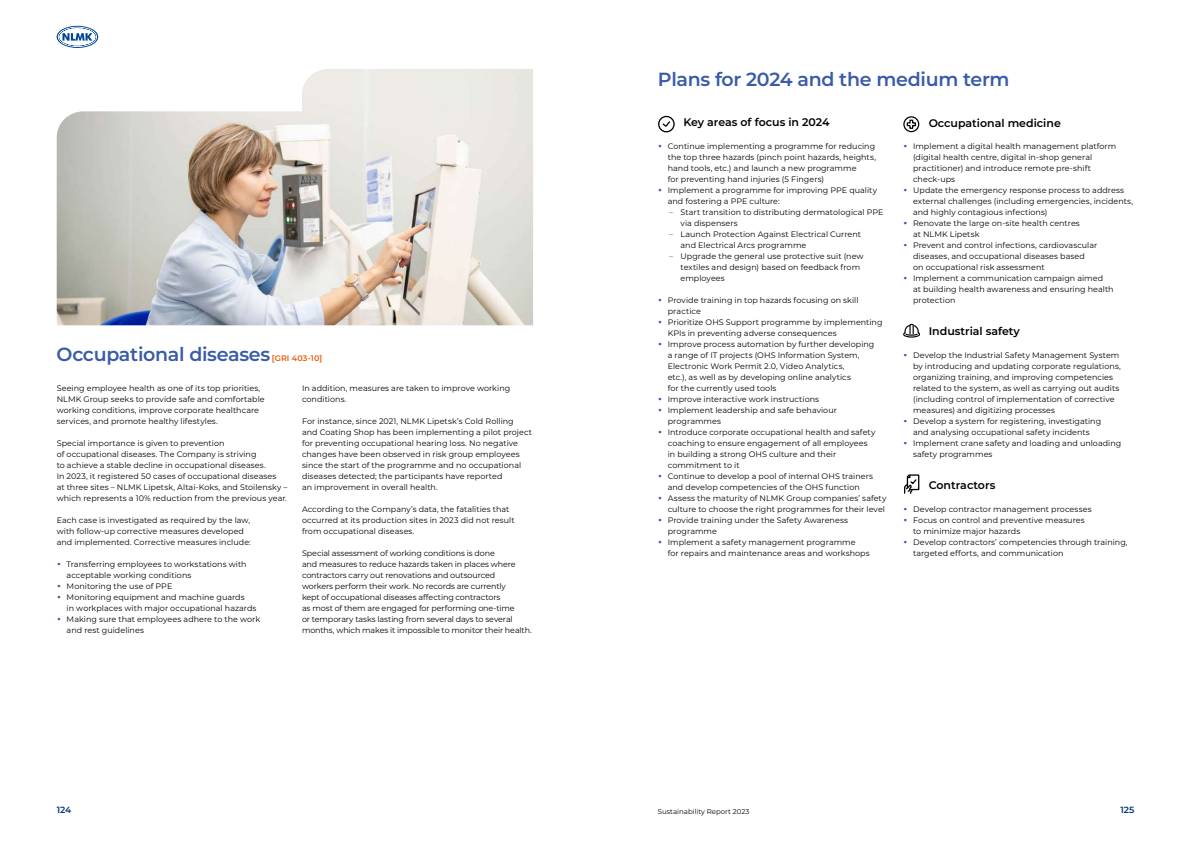
<style>
.page{position:relative;width:1191px;height:842px;background:#fff}
.page>*{position:absolute;margin:0;border:0;box-sizing:border-box;transform-origin:0 0}
.t1{font:600 19px "Montserrat";letter-spacing:-.015em;color:#3a5ba7}
.t2{font:600 11px "Montserrat";color:#000}
.t3{font:600 9px "Montserrat";color:#043873}
.t4{font:8px/11px "Montserrat";letter-spacing:.005em;color:#000}
.t5{font:8px/11px "Montserrat";letter-spacing:-.015em;color:#000}
.t6{font:600 8px "Montserrat";letter-spacing:.015em;color:#ea5b0b}
.t7{font:7px "Montserrat";color:#000}
.s1{font-family:"Inter V";color:#3a5ba7}
.s2{color:#3a5ba7}
</style>
<div class="page">
<svg style="left:658px;top:115px;width:17px;height:18px"></svg>
<img style="left:57px;top:69px;width:476px;height:256px">
<svg style="left:903px;top:324px;width:17px;height:14px"></svg>
<svg style="left:904px;top:474px;width:16px;height:20px"></svg>
<svg style="left:906px;top:119px;width:10px;height:10px"></svg>
<div style="left:903px;top:116px;width:16px;height:16px;border:1px solid #000;border-radius:50%"></div>
<svg style="left:57px;top:26px;width:41px;height:22px"></svg>
<h1 class="t1" style="left:57px;top:341px;width:215px">Occupational diseases</h1>
<p class="t6" style="left:272px;top:352px;width:52px">[GRI 403-10]</p>
<p class="t4" style="left:57px;top:383px;width:210px">Seeing employee health as one of its top priorities, NLMK Group seeks to provide safe and comfortable working conditions, improve corporate healthcare services, and promote healthy lifestyles.</p>
<p class="t4" style="left:57px;top:438px;width:232px">Special importance is given to prevention<br>of occupational diseases. The Company is striving<br>to achieve a stable decline in occupational diseases.<br>In 2023, it registered 50 cases of occupational diseases<br>at three sites – NLMK Lipetsk, Altai-Koks, and Stoilensky – which represents a 10% reduction from the previous year.</p>
<p class="t4" style="left:57px;top:515px;width:196px">Each case is investigated as required by the law, with follow-up corrective measures developed and implemented. Corrective measures include:</p>
<p class="t4" style="left:57px;top:559px;width:191px"><span class="s1">գ</span> Transferring employees to workstations with</p>
<p class="t4" style="left:67px;top:570px;width:126px">acceptable working conditions</p>
<p class="t4" style="left:57px;top:581px;width:117px"><span class="s1">գ</span> Monitoring the use of PPE</p>
<p class="t4" style="left:57px;top:592px;width:189px"><span class="s1">գ</span> Monitoring equipment and machine guards</p>
<p class="t4" style="left:67px;top:603px;width:191px">in workplaces with major occupational hazards</p>
<p class="t4" style="left:57px;top:614px;width:205px"><span class="s1">գ</span> Making sure that employees adhere to the work</p>
<p class="t4" style="left:67px;top:625px;width:79px">and rest guidelines</p>
<p class="t4" style="left:302px;top:383px;width:210px">In addition, measures are taken to improve working conditions.</p>
<p class="t4" style="left:302px;top:416px;width:232px">For instance, since 2021, NLMK Lipetsk’s Cold Rolling<br>and Coating Shop has been implementing a pilot project for preventing occupational hearing loss. No negative changes have been observed in risk group employees since the start of the programme and no occupational diseases detected; the participants have reported<br>an improvement in overall health.</p>
<p class="t4" style="left:302px;top:504px;width:214px">According to the Company’s data, the fatalities that occurred at its production sites in 2023 did not result from occupational diseases.</p>
<p class="t5" style="left:302px;top:548px;width:231px">Special assessment of working conditions is done<br>and measures to reduce hazards taken in places where contractors carry out renovations and outsourced<br>workers perform their work. No records are currently<br>kept of occupational diseases affecting contractors<br>as most of them are engaged for performing one-time<br>or temporary tasks lasting from several days to several months, which makes it impossible to monitor their health.</p>
<h1 class="t1" style="left:658px;top:65px;width:353px">Plans for 2024 and the medium term</h1>
<h2 class="t2" style="left:683px;top:115px;width:148px">Key areas of focus in 2024</h2>
<p class="t4" style="left:658px;top:141px;width:219px"><span class="s1">գ</span> Continue implementing a programme for reducing</p>
<p class="t4" style="left:668px;top:152px;width:210px">the top three hazards (pinch point hazards, heights,</p>
<p class="t4" style="left:668px;top:163px;width:190px">hand tools, etc.) and launch a new programme</p>
<p class="t4" style="left:668px;top:174px;width:158px">for preventing hand injuries (5 Fingers)</p>
<p class="t4" style="left:658px;top:185px;width:221px"><span class="s1">գ</span> Implement a programme for improving PPE quality</p>
<p class="t4" style="left:668px;top:196px;width:114px">and fostering a PPE culture:</p>
<p class="t4" style="left:680px;top:207px;width:204px;text-indent:-11px"><span class="s2">–</span> Start transition to distributing dermatological PPE via dispensers</p>
<p class="t4" style="left:680px;top:229px;width:182px;text-indent:-11px"><span class="s2">–</span> Launch Protection Against Electrical Current and Electrical Arcs programme</p>
<p class="t4" style="left:680px;top:251px;width:184px;text-indent:-11px"><span class="s2">–</span> Upgrade the general use protective suit (new textiles and design) based on feedback from employees</p>
<p class="t4" style="left:658px;top:295px;width:202px"><span class="s1">գ</span> Provide training in top hazards focusing on skill</p>
<p class="t4" style="left:668px;top:306px;width:35px">practice</p>
<p class="t4" style="left:658px;top:317px;width:226px"><span class="s1">գ</span> Prioritize OHS Support programme by implementing</p>
<p class="t4" style="left:668px;top:328px;width:170px">KPIs in preventing adverse consequences</p>
<p class="t4" style="left:658px;top:339px;width:218px"><span class="s1">գ</span> Improve process automation by further developing</p>
<p class="t4" style="left:668px;top:350px;width:193px">a range of IT projects (OHS Information System,</p>
<p class="t4" style="left:668px;top:361px;width:178px">Electronic Work Permit 2.0, Video Analytics,</p>
<p class="t4" style="left:668px;top:372px;width:185px">etc.), as well as by developing online analytics</p>
<p class="t4" style="left:668px;top:383px;width:110px">for the currently used tools</p>
<p class="t4" style="left:658px;top:394px;width:163px"><span class="s1">գ</span> Improve interactive work instructions</p>
<p class="t4" style="left:658px;top:405px;width:180px"><span class="s1">գ</span> Implement leadership and safe behaviour</p>
<p class="t4" style="left:668px;top:416px;width:55px">programmes</p>
<p class="t4" style="left:658px;top:427px;width:219px"><span class="s1">գ</span> Introduce corporate occupational health and safety</p>
<p class="t4" style="left:668px;top:438px;width:201px">coaching to ensure engagement of all employees</p>
<p class="t4" style="left:668px;top:449px;width:170px">in building a strong OHS culture and their</p>
<p class="t4" style="left:668px;top:460px;width:73px">commitment to it</p>
<p class="t4" style="left:658px;top:471px;width:217px"><span class="s1">գ</span> Continue to develop a pool of internal OHS trainers</p>
<p class="t4" style="left:668px;top:482px;width:193px">and develop competencies of the OHS function</p>
<p class="t4" style="left:658px;top:493px;width:230px"><span class="s1">գ</span> Assess the maturity of NLMK Group companies’ safety</p>
<p class="t4" style="left:668px;top:504px;width:219px">culture to choose the right programmes for their level</p>
<p class="t4" style="left:658px;top:515px;width:192px"><span class="s1">գ</span> Provide training under the Safety Awareness</p>
<p class="t4" style="left:668px;top:526px;width:51px">programme</p>
<p class="t4" style="left:658px;top:537px;width:199px"><span class="s1">գ</span> Implement a safety management programme</p>
<p class="t4" style="left:668px;top:548px;width:203px">for repairs and maintenance areas and workshops</p>
<h2 class="t2" style="left:928px;top:115px;width:134px">Occupational medicine</h2>
<p class="t4" style="left:903px;top:141px;width:215px"><span class="s1">գ</span> Implement a digital health management platform</p>
<p class="t4" style="left:913px;top:152px;width:181px">(digital health centre, digital in-shop general</p>
<p class="t4" style="left:913px;top:163px;width:179px">practitioner) and introduce remote pre-shift</p>
<p class="t4" style="left:913px;top:174px;width:44px">check-ups</p>
<p class="t4" style="left:903px;top:185px;width:222px"><span class="s1">գ</span> Update the emergency response process to address</p>
<p class="t4" style="left:913px;top:196px;width:222px">external challenges (including emergencies, incidents,</p>
<p class="t4" style="left:913px;top:207px;width:136px">and highly contagious infections)</p>
<p class="t4" style="left:903px;top:218px;width:178px"><span class="s1">գ</span> Renovate the large on-site health centres</p>
<p class="t4" style="left:913px;top:229px;width:68px">at NLMK Lipetsk</p>
<p class="t4" style="left:903px;top:240px;width:196px"><span class="s1">գ</span> Prevent and control infections, cardiovascular</p>
<p class="t4" style="left:913px;top:251px;width:173px">diseases, and occupational diseases based</p>
<p class="t4" style="left:913px;top:262px;width:133px">on occupational risk assessment</p>
<p class="t4" style="left:903px;top:273px;width:201px"><span class="s1">գ</span> Implement a communication campaign aimed</p>
<p class="t4" style="left:913px;top:284px;width:202px">at building health awareness and ensuring health</p>
<p class="t4" style="left:913px;top:295px;width:44px">protection</p>
<h2 class="t2" style="left:928px;top:323px;width:93px">Industrial safety</h2>
<p class="t4" style="left:903px;top:350px;width:218px"><span class="s1">գ</span> Develop the Industrial Safety Management System</p>
<p class="t4" style="left:913px;top:361px;width:209px">by introducing and updating corporate regulations,</p>
<p class="t4" style="left:913px;top:372px;width:201px">organizing training, and improving competencies</p>
<p class="t4" style="left:913px;top:383px;width:208px">related to the system, as well as carrying out audits</p>
<p class="t4" style="left:913px;top:394px;width:203px">(including control of implementation of corrective</p>
<p class="t4" style="left:913px;top:405px;width:144px">measures) and digitizing processes</p>
<p class="t4" style="left:903px;top:416px;width:199px"><span class="s1">գ</span> Develop a system for registering, investigating</p>
<p class="t4" style="left:913px;top:427px;width:178px">and analysing occupational safety incidents</p>
<p class="t4" style="left:903px;top:438px;width:220px"><span class="s1">գ</span> Implement crane safety and loading and unloading</p>
<p class="t4" style="left:913px;top:449px;width:81px">safety programmes</p>
<h2 class="t2" style="left:928px;top:477px;width:68px">Contractors</h2>
<p class="t4" style="left:903px;top:504px;width:190px"><span class="s1">գ</span> Develop contractor management processes</p>
<p class="t4" style="left:903px;top:515px;width:183px"><span class="s1">գ</span> Focus on control and preventive measures</p>
<p class="t4" style="left:913px;top:526px;width:109px">to minimize major hazards</p>
<p class="t4" style="left:903px;top:537px;width:226px"><span class="s1">գ</span> Develop contractors’ competencies through training,</p>
<p class="t4" style="left:913px;top:548px;width:152px">targeted efforts, and communication</p>
<p class="t3" style="left:57px;top:804px;width:16px">124</p>
<p class="t7" style="left:658px;top:807px;width:93px">Sustainability Report 2023</p>
<p class="t3" style="left:1120px;top:804px;width:15px">125</p>
</div>
